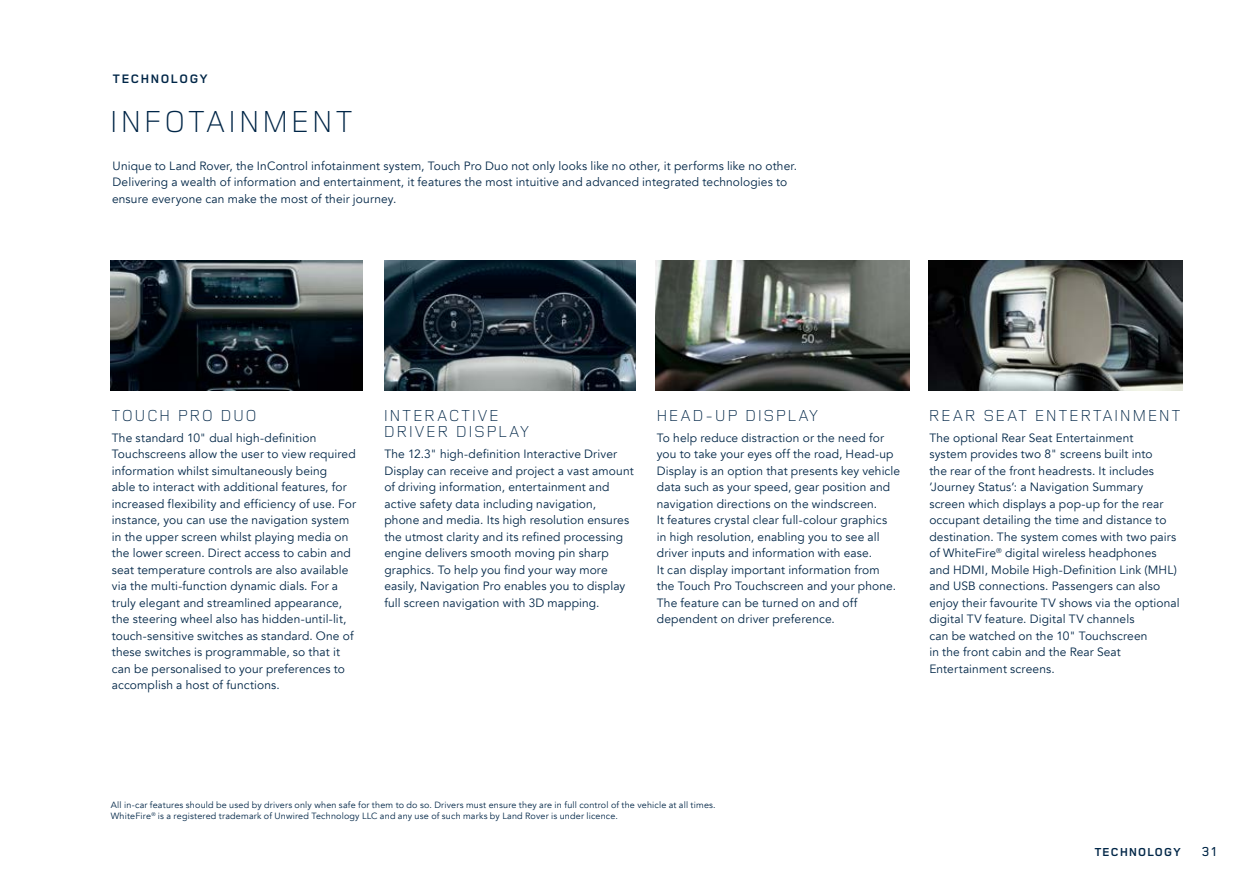
<style>
.page{position:relative;width:1255px;height:893px;background:#fff}
.page>*{position:absolute;margin:0;border:0;box-sizing:border-box;transform-origin:0 0}
.t1{font:300 31.5px "Land Rover Wide";letter-spacing:-.01em;color:#002647}
.t2{font:300 16.5px/16.5px "Land Rover Wide";letter-spacing:.005em;color:#002647}
.t3{font:500 13.5px "Land Rover Wide";color:#002647}
.t4{font:700 12.75px "Land Rover Wide";letter-spacing:.025em;color:#002647}
.t5{font:12px/16.5px "Avenir LT Com";letter-spacing:.01em;color:#002647}
.t6{font:700 12px "Land Rover Wide";color:#002647}
.t7{font:9px/10.5px "Avenir LT Com";letter-spacing:.02em;color:#002647}
</style>
<div class="page">
<img style="left:656px;top:260px;width:253px;height:131px">
<img style="left:928px;top:260px;width:254px;height:130px">
<img style="left:384px;top:260px;width:252px;height:131px">
<img style="left:111px;top:260px;width:251px;height:131px">
<p class="t4" style="left:112px;top:70px;width:98px">TECHNOLOGY</p>
<h1 class="t1" style="left:109px;top:100px;width:247px">INFOTAINMENT</h1>
<p class="t5" style="left:112px;top:158px;width:686px">Unique to Land Rover, the InControl infotainment system, Touch Pro Duo not only looks like no other, it performs like no other.<br>Delivering a wealth of information and entertainment, it features the most intuitive and advanced integrated technologies to ensure everyone can make the most of their journey.</p>
<h2 class="t2" style="left:111px;top:406px;width:148px">TOUCH PRO DUO</h2>
<p class="t5" style="left:112px;top:429px;width:246px">The standard 10" dual high-definition Touchscreens allow the user to view required information whilst simultaneously being<br>able to interact with additional features, for increased flexibility and efficiency of use. For instance, you can use the navigation system in the upper screen whilst playing media on the lower screen. Direct access to cabin and seat temperature controls are also available via the multi-function dynamic dials. For a truly elegant and streamlined appearance, the steering wheel also has hidden-until-lit, touch-sensitive switches as standard. One of these switches is programmable, so that it can be personalised to your preferences to accomplish a host of functions.</p>
<h2 class="t2" style="left:383px;top:406px;width:148px">INTERACTIVE<br>DRIVER DISPLAY</h2>
<p class="t5" style="left:384px;top:446px;width:251px">The 12.3" high-definition Interactive Driver Display can receive and project a vast amount of driving information, entertainment and active safety data including navigation, phone and media. Its high resolution ensures the utmost clarity and its refined processing engine delivers smooth moving pin sharp graphics. To help you find your way more easily, Navigation Pro enables you to display full screen navigation with 3D mapping.</p>
<h2 class="t2" style="left:655px;top:406px;width:165px">HEAD-UP DISPLAY</h2>
<p class="t5" style="left:656px;top:429px;width:245px">To help reduce distraction or the need for you to take your eyes off the road, Head-up Display is an option that presents key vehicle data such as your speed, gear position and navigation directions on the windscreen.<br>It features crystal clear full-colour graphics<br>in high resolution, enabling you to see all driver inputs and information with ease.<br>It can display important information from the Touch Pro Touchscreen and your phone.<br>The feature can be turned on and off dependent on driver preference.</p>
<h2 class="t2" style="left:928px;top:406px;width:254px">REAR SEAT ENTERTAINMENT</h2>
<p class="t5" style="left:929px;top:429px;width:252px">The optional Rear Seat Entertainment<br>system provides two 8" screens built into<br>the rear of the front headrests. It includes ’Journey Status’: a Navigation Summary screen which displays a pop-up for the rear occupant detailing the time and distance to destination. The system comes with two pairs of WhiteFire<sup>®</sup> digital wireless headphones and HDMI, Mobile High‑Definition Link (MHL) and USB connections. Passengers can also enjoy their favourite TV shows via the optional digital TV feature. Digital TV channels<br>can be watched on the 10" Touchscreen<br>in the front cabin and the Rear Seat Entertainment screens.</p>
<p class="t7" style="left:111px;top:800px;width:606px">All in-car features should be used by drivers only when safe for them to do so. Drivers must ensure they are in full control of the vehicle at all times.<br>WhiteFire<sup>®</sup> is a registered trademark of Unwired Technology LLC and any use of such marks by Land Rover is under licence.</p>
<p class="t6" style="left:1093px;top:843px;width:89px">TECHNOLOGY</p>
<p class="t3" style="left:1200px;top:842px;width:19px">31</p>
</div>
